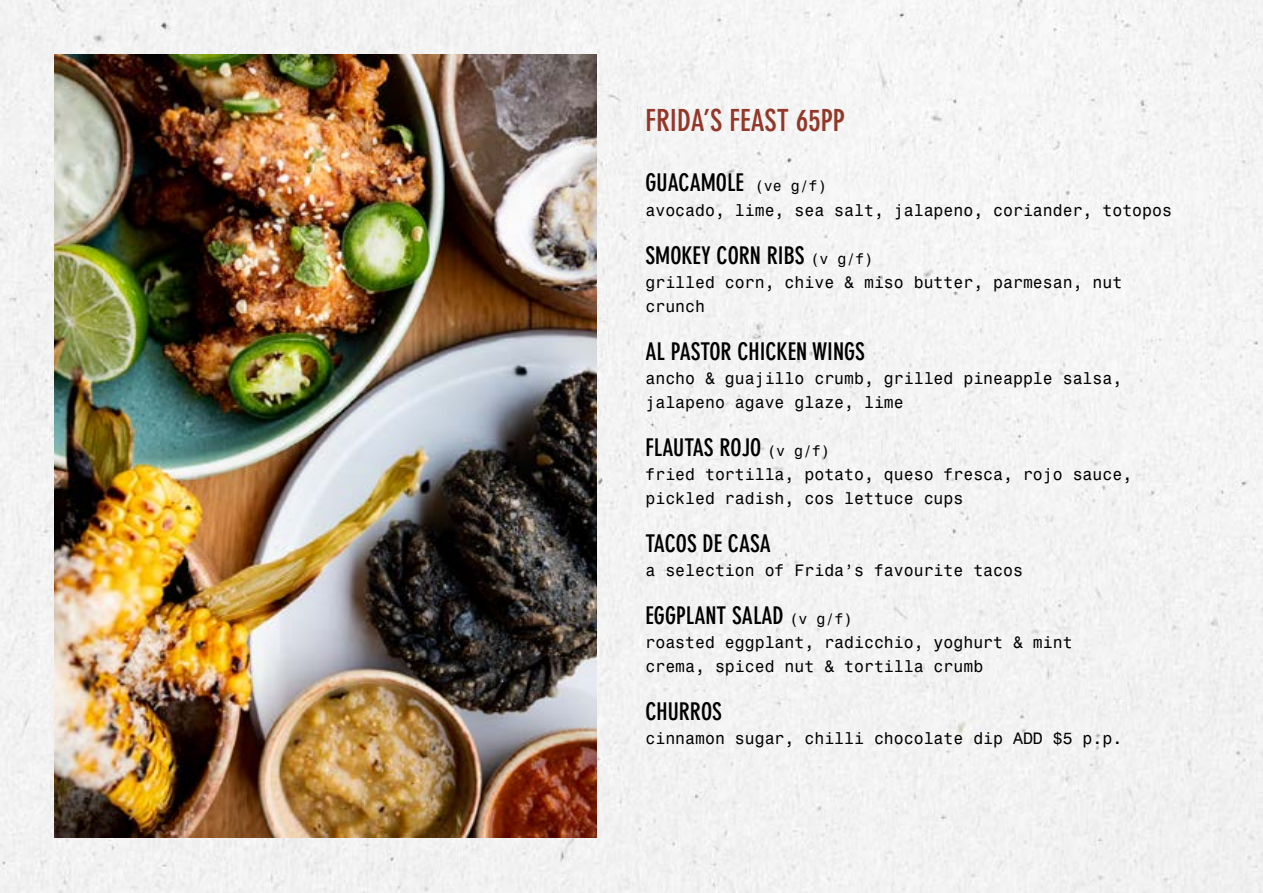
<style>
.page{position:relative;width:1263px;height:893px;background:#f3f3f3}
.page>*{position:absolute;margin:0;border:0;box-sizing:border-box;transform-origin:0 0}
.t1{font:700 condensed 30px "DIN Neuzeit Grotesk Std";color:#933728}
.t2{font:700 condensed 24px "DIN Neuzeit Grotesk Std";color:#000}
.t3{font:16.5px/24px "Monospace 821 W02";color:#000}
.s1{font-family:"Monospace 821 W02";font-weight:400;font-stretch:normal;font-size:15px}
</style>
<div class="page">
<img style="left:54px;top:54px;width:543px;height:784px">
<h1 class="t1" style="left:645px;top:103px;width:201px">FRIDA’S FEAST 65PP</h1>
<h2 class="t2" style="left:645px;top:169px;width:183px">GUACAMOLE <span class="s1">(ve g/f)</span></h2>
<p class="t3" style="left:645px;top:197px;width:528px">avocado, lime, sea salt, jalapeno, coriander, totopos</p>
<h2 class="t2" style="left:645px;top:241px;width:230px">SMOKEY CORN RIBS <span class="s1">(v g/f)</span></h2>
<p class="t3" style="left:645px;top:269px;width:478px">grilled corn, chive &amp; miso butter, parmesan, nut crunch</p>
<h2 class="t2" style="left:645px;top:337px;width:221px">AL PASTOR CHICKEN WINGS</h2>
<p class="t3" style="left:645px;top:365px;width:478px">ancho &amp; guajillo crumb, grilled pineapple salsa, jalapeno agave glaze, lime</p>
<h2 class="t2" style="left:645px;top:433px;width:186px">FLAUTAS ROJO <span class="s1">(v g/f)</span></h2>
<p class="t3" style="left:645px;top:461px;width:488px">fried tortilla, potato, queso fresca, rojo sauce, pickled radish, cos lettuce cups</p>
<h2 class="t2" style="left:645px;top:529px;width:127px">TACOS DE CASA</h2>
<p class="t3" style="left:645px;top:557px;width:379px">a selection of Frida’s favourite tacos</p>
<h2 class="t2" style="left:645px;top:601px;width:209px">EGGPLANT SALAD <span class="s1">(v g/f)</span></h2>
<p class="t3" style="left:645px;top:629px;width:429px">roasted eggplant, radicchio, yoghurt &amp; mint crema, spiced nut &amp; tortilla crumb</p>
<h2 class="t2" style="left:645px;top:697px;width:78px">CHURROS</h2>
<p class="t3" style="left:645px;top:725px;width:478px">cinnamon sugar, chilli chocolate dip ADD $5 p.p.</p>
</div>
